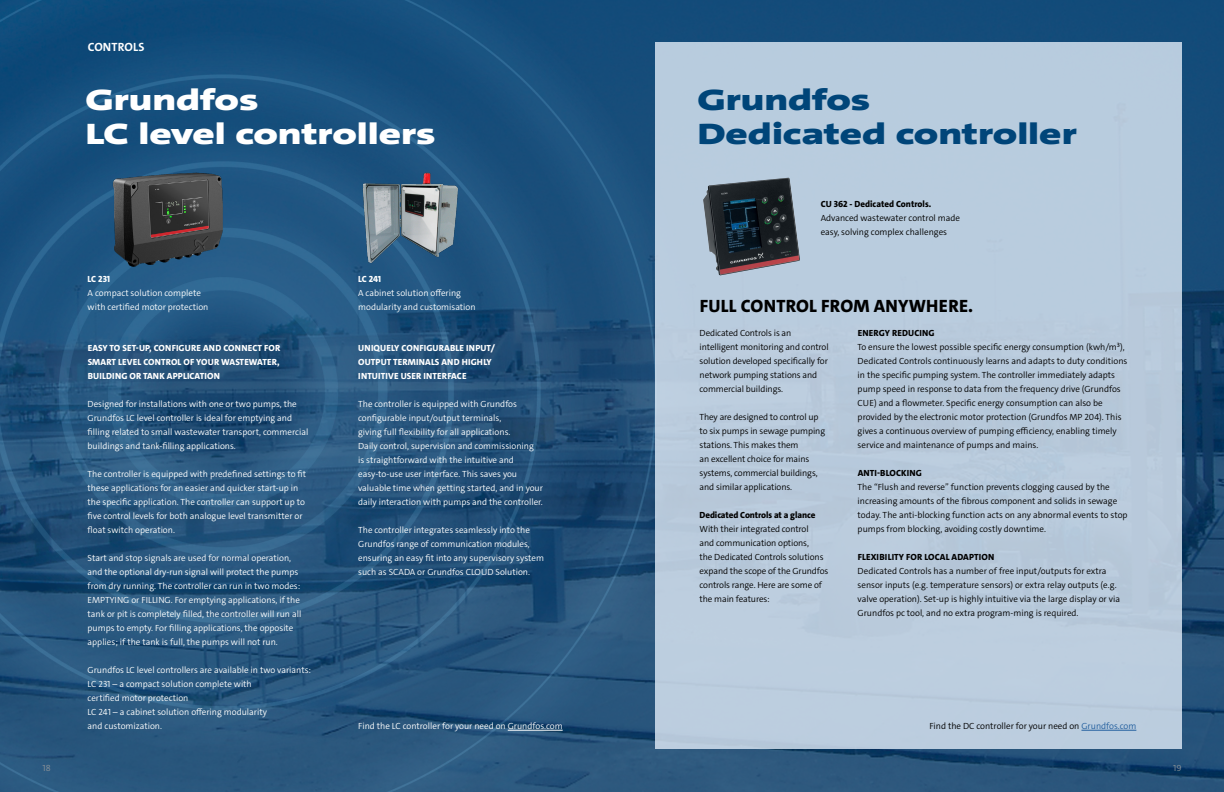
<style>
.page{position:relative;width:1224px;height:792px;background:#fff}
.page>*{position:absolute;margin:0;border:0;box-sizing:border-box;transform-origin:0 0}
.t1{font:900 30px/34px "Grundfos The Sans Extd";color:#004579}
.t2{font:900 30px/34px "Grundfos The Sans Extd";color:#fff}
.t3{font:800 18px "Grundfos The Sans";letter-spacing:.015em;color:#000}
.t4{font:12px "Grundfos The Sans V2 OT 7 B";letter-spacing:.015em;color:#fff}
.t5{font:300 9px/14px "Grundfos The Sans";color:#fff}
.t6{font:300 9px/14px "Grundfos The Sans";color:#000}
.t7{font:800 9px/14px "Grundfos The Sans";letter-spacing:.015em;color:#fff;text-align:justify}
.t8{font:800 9px "Grundfos The Sans";color:#000}
.t9{font:300 9px "Grundfos The Sans";color:#8a9297}
.s1{color:#215e9e}
</style>
<div class="page">
<svg style="left:898px;top:0;width:326px;height:792px;background:#1c4c75"></svg>
<img style="left:0;top:0;width:898px;height:792px">
<hr style="left:508px;top:730px;width:55px;height:1px;background:#fff">
<img style="left:111px;top:170px;width:114px;height:98px">
<div style="left:655px;top:43px;width:526px;height:706px;background:#b9ccde"></div>
<hr style="left:1081px;top:730px;width:55px;height:1px;background:#215e9e">
<img style="left:703px;top:178px;width:97px;height:98px">
<img style="left:358px;top:169px;width:102px;height:99px">
<h3 class="t4" style="left:88px;top:40px;width:58px">CONTROLS</h3>
<h1 class="t2" style="left:85px;top:83px;width:352px">Grundfos<br>LC level controllers</h1>
<h1 class="t1" style="left:697px;top:83px;width:381px">Grundfos<br>Dedicated controller</h1>
<p class="t7" style="left:88px;top:272px;width:24px">LC 231</p>
<p class="t5" style="left:88px;top:286px;width:122px">A compact solution complete with certified motor protection</p>
<p class="t7" style="left:88px;top:341px;width:194px">EASY TO SET-UP, CONFIGURE AND CONNECT FOR SMART LEVEL CONTROL OF YOUR WASTEWATER, BUILDING OR TANK APPLICATION</p>
<p class="t5" style="left:88px;top:397px;width:222px">Designed for installations with one or two pumps, the Grundfos LC level controller is ideal for emptying and filling related to small wastewater transport, commercial buildings and tank-filling applications.</p>
<p class="t5" style="left:88px;top:467px;width:220px">The controller is equipped with predefined settings to fit these applications for an easier and quicker start-up in the specific application. The controller can support up to five control levels for both analogue level transmitter or float switch operation.</p>
<p class="t5" style="left:88px;top:551px;width:215px">Start and stop signals are used for normal operation, and the optional dry-run signal will protect the pumps from dry running. The controller can run in two modes:<br>EMPTYING or FILLING. For emptying applications, if the tank or pit is completely filled, the controller will run all pumps to empty. For filling applications, the opposite applies; if the tank is full, the pumps will not run.</p>
<p class="t5" style="left:88px;top:663px;width:225px">Grundfos LC level controllers are available in two variants:<br>LC 231 – a compact solution complete with<br>certified motor protection<br>LC 241 – a cabinet solution offering modularity<br>and customization.</p>
<p class="t7" style="left:358px;top:272px;width:25px">LC 241</p>
<p class="t5" style="left:358px;top:286px;width:119px">A cabinet solution offering modularity and customisation</p>
<p class="t7" style="left:358px;top:341px;width:138px;text-align:left">UNIQUELY CONFIGURABLE INPUT/<br>OUTPUT TERMINALS AND HIGHLY<br>INTUITIVE USER INTERFACE</p>
<p class="t5" style="left:358px;top:397px;width:186px">The controller is equipped with Grundfos configurable input/output terminals,<br>giving full flexibility for all applications.<br>Daily control, supervision and commissioning<br>is straightforward with the intuitive and easy-to-use user interface. This saves you valuable time when getting started, and in your daily interaction with pumps and the controller.</p>
<p class="t5" style="left:358px;top:523px;width:187px">The controller integrates seamlessly into the Grundfos range of communication modules, ensuring an easy fit into any supervisory system such as SCADA or Grundfos CLOUD Solution.</p>
<p class="t5" style="left:358px;top:719px;width:206px">Find the LC controller for your need on Grundfos.com</p>
<p class="t8" style="left:821px;top:199px;width:112px">CU 362 - Dedicated Controls.</p>
<p class="t6" style="left:821px;top:211px;width:141px">Advanced wastewater control made easy, solving complex challenges</p>
<h2 class="t3" style="left:700px;top:294px;width:275px">FULL CONTROL FROM ANYWHERE.</h2>
<p class="t6" style="left:700px;top:326px;width:131px">Dedicated Controls is an intelligent monitoring and control solution developed specifically for network pumping stations and commercial buildings.</p>
<p class="t6" style="left:700px;top:410px;width:127px">They are designed to control up to six pumps in sewage pumping stations. This makes them<br>an excellent choice for mains systems, commercial buildings, and similar applications.</p>
<p class="t8" style="left:700px;top:509px;width:117px">Dedicated Controls at a glance</p>
<p class="t6" style="left:700px;top:522px;width:130px">With their integrated control<br>and communication options,<br>the Dedicated Controls solutions expand the scope of the Grundfos controls range. Here are some of the main features:</p>
<p class="t8" style="left:858px;top:327px;width:78px">ENERGY REDUCING</p>
<p class="t6" style="left:858px;top:340px;width:271px">To ensure the lowest possible specific energy consumption (kwh/m³), Dedicated Controls continuously learns and adapts to duty conditions in the specific pumping system. The controller immediately adapts pump speed in response to data from the frequency drive (Grundfos CUE) and a flowmeter. Specific energy consumption can also be provided by the electronic motor protection (Grundfos MP 204). This gives a continuous overview of pumping efficiency, enabling timely service and maintenance of pumps and mains.</p>
<p class="t8" style="left:858px;top:467px;width:66px">ANTI-BLOCKING</p>
<p class="t6" style="left:858px;top:480px;width:271px">The “Flush and reverse” function prevents clogging caused by the increasing amounts of the fibrous component and solids in sewage today. The anti-blocking function acts on any abnormal events to stop pumps from blocking, avoiding costly downtime.</p>
<p class="t8" style="left:858px;top:551px;width:138px">FLEXIBILITY FOR LOCAL ADAPTION</p>
<p class="t6" style="left:858px;top:564px;width:264px">Dedicated Controls has a number of free input/outputs for extra sensor inputs (e.g. temperature sensors) or extra relay outputs (e.g. valve operation). Set-up is highly intuitive via the large display or via Grundfos pc tool, and no extra program-ming is required.</p>
<p class="t6" style="left:929px;top:719px;width:209px">Find the DC controller for your need on <span class="s1">Grundfos.com</span></p>
<p class="t9" style="left:43px;top:762px;width:10px">18</p>
<p class="t9" style="left:1173px;top:762px;width:10px">19</p>
</div>
